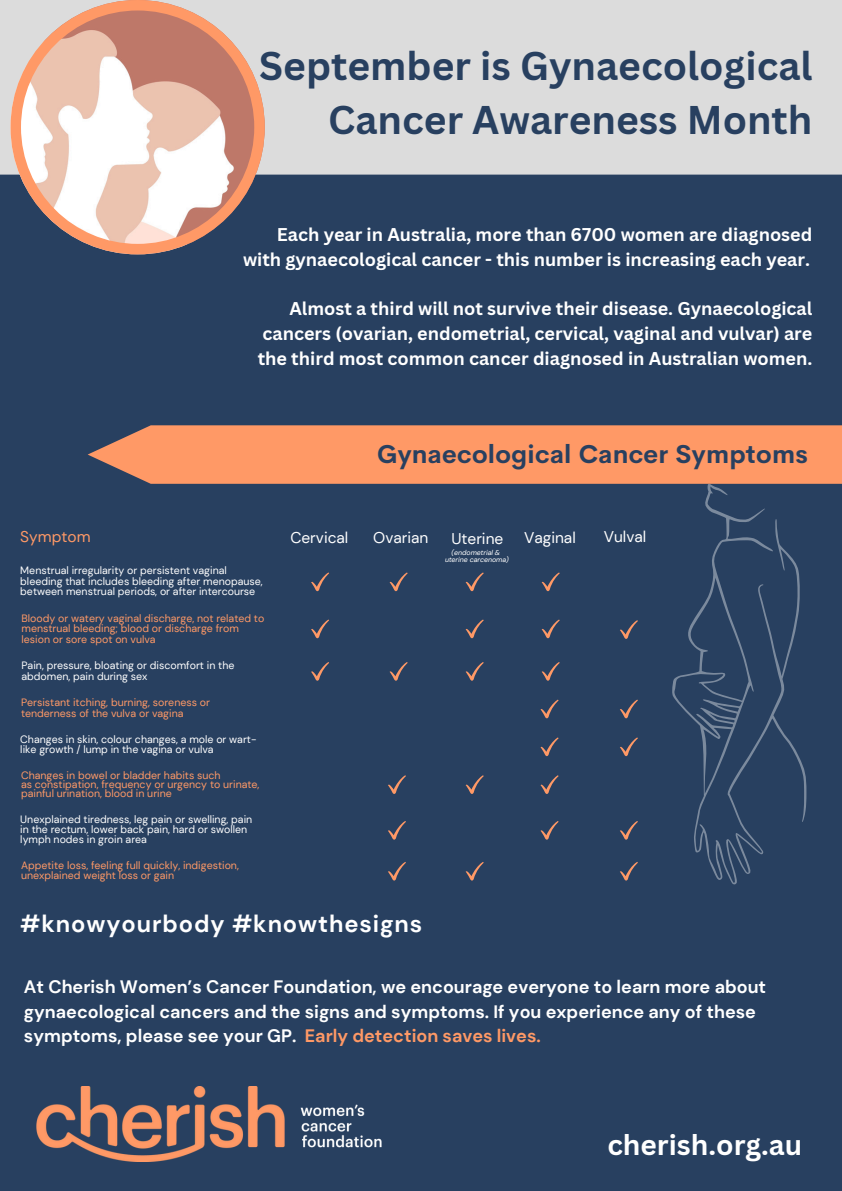
<style>
.page{position:relative;width:842px;height:1191px;background:#fff}
.page>*{position:absolute;margin:0;border:0;box-sizing:border-box;transform-origin:0 0}
.t1{font:700 39px/54px "Canva Sans";color:#284060;text-align:right}
.t2{font:700 28px "Canva Sans";color:#fff}
.t3{font:700 25.4px "Cerebri Sans";letter-spacing:.015em;color:#284060}
.t4{font:700 23.7px "DM Sans";letter-spacing:.04em;color:#fff}
.t5{font:700 18px/24.8px "Canva Sans";color:#fff;text-align:right}
.t6{font:700 18px/24.8px "DM Sans";color:#fff}
.t7{font:15.5px "DM Sans";color:#fff}
.t8{font:15.5px "DM Sans";color:#f96}
.t9{font:10.6px/10.5px "DM Sans";color:#fff}
.t10{font:10.6px/10.5px "DM Sans";color:#f96}
.t11{font:italic 7px "DM Sans";letter-spacing:-.005em;color:#fff}
.s1{color:#f96}
</style>
<div class="page">
<div style="left:0;top:0;width:842px;height:1190px;background:#284060"></div>
<img style="left:36px;top:1086px;width:346px;height:74px">
<svg style="left:672px;top:484px;width:134px;height:400px"></svg>
<svg style="left:311px;top:572px;width:18px;height:19px"></svg>
<svg style="left:311px;top:619px;width:18px;height:19px"></svg>
<svg style="left:311px;top:662px;width:18px;height:18px"></svg>
<svg style="left:390px;top:572px;width:18px;height:19px"></svg>
<svg style="left:390px;top:662px;width:18px;height:18px"></svg>
<svg style="left:388px;top:775px;width:18px;height:18px"></svg>
<svg style="left:388px;top:862px;width:18px;height:18px"></svg>
<svg style="left:466px;top:572px;width:18px;height:19px"></svg>
<svg style="left:466px;top:619px;width:18px;height:19px"></svg>
<svg style="left:466px;top:662px;width:18px;height:18px"></svg>
<svg style="left:466px;top:775px;width:18px;height:18px"></svg>
<svg style="left:466px;top:862px;width:18px;height:18px"></svg>
<svg style="left:542px;top:572px;width:18px;height:19px"></svg>
<svg style="left:542px;top:619px;width:18px;height:19px"></svg>
<svg style="left:542px;top:662px;width:18px;height:18px"></svg>
<svg style="left:540px;top:699px;width:18px;height:19px"></svg>
<svg style="left:540px;top:737px;width:18px;height:19px"></svg>
<svg style="left:540px;top:775px;width:18px;height:18px"></svg>
<svg style="left:620px;top:620px;width:18px;height:18px"></svg>
<svg style="left:620px;top:699px;width:18px;height:19px"></svg>
<svg style="left:620px;top:737px;width:18px;height:19px"></svg>
<svg style="left:388px;top:821px;width:18px;height:18px"></svg>
<svg style="left:540px;top:821px;width:18px;height:18px"></svg>
<svg style="left:620px;top:821px;width:18px;height:18px"></svg>
<svg style="left:620px;top:862px;width:18px;height:18px"></svg>
<svg style="left:88px;top:425px;width:754px;height:59px;background:#f49465"></svg>
<div style="left:0;top:0;width:842px;height:175px;background:#dcdcdc"></div>
<svg style="left:10px;top:0;width:255px;height:254px;background:#d5b5ab"></svg>
<p class="t1" style="left:259px;top:38px;width:555px">September is Gynaecological<br>Cancer Awareness Month</p>
<h5 class="t5" style="left:243px;top:222px;width:571px">Each year in Australia, more than 6700 women are diagnosed with gynaecological cancer - this number is increasing each year.</h5>
<p class="t5" style="left:258px;top:296px;width:556px;text-align:justify;text-indent:32px">Almost a third will not survive their disease. Gynaecological cancers (ovarian, endometrial, cervical, vaginal and vulvar) are the third most common cancer diagnosed in Australian women.</p>
<p class="t3" style="left:377px;top:437px;width:432px">Gynaecological Cancer Symptoms</p>
<h5 class="t8" style="left:20px;top:527px;width:72px">Symptom</h5>
<h6 class="t7" style="left:290px;top:527px;width:60px">Cervical</h6>
<h6 class="t7" style="left:604px;top:527px;width:44px">Vulval</h6>
<p class="t7" style="left:373px;top:528px;width:57px">Ovarian</p>
<h6 class="t7" style="left:451px;top:528px;width:53px">Uterine</h6>
<h6 class="t7" style="left:524px;top:527px;width:53px">Vaginal</h6>
<h6 class="t11" style="left:452px;top:548px;width:50px">(endometrial &amp;</h6>
<h6 class="t11" style="left:445px;top:555px;width:65px">uterine carcenoma)</h6>
<h4 class="t9" style="left:20px;top:565px;width:244px">Menstrual irregularity or persistent vaginal bleeding that includes bleeding after menopause, between menstrual periods, or after intercourse</h4>
<h2 class="t10" style="left:22px;top:613px;width:244px">Bloody or watery vaginal discharge, not related to menstrual bleeding; blood or discharge from lesion or sore spot on vulva</h2>
<h5 class="t9" style="left:22px;top:660px;width:214px">Pain, pressure, bloating or discomfort in the abdomen, pain during sex</h5>
<h5 class="t10" style="left:21px;top:697px;width:190px">Persistant itching, burning, soreness or tenderness of the vulva or vagina</h5>
<h6 class="t9" style="left:20px;top:734px;width:238px">Changes in skin, colour changes, a mole or wart&shy;like growth / lump in the vagina or vulva</h6>
<p class="t10" style="left:21px;top:771px;width:240px;line-height:8.9px">Changes in bowel or bladder habits such<br>as constipation, frequency or urgency to urinate, painful urination, blood in urine</p>
<h6 class="t9" style="left:20px;top:814px;width:233px;line-height:10px">Unexplained tiredness, leg pain or swelling, pain in the rectum, lower back pain, hard or swollen lymph nodes in groin area</h6>
<p class="t10" style="left:21px;top:860px;width:219px;line-height:10px">Appetite loss, feeling full quickly, indigestion, unexplained weight loss or gain</p>
<h4 class="t4" style="left:20px;top:908px;width:403px">#knowyourbody #knowthesigns</h4>
<p class="t6" style="left:24px;top:974px;width:744px">At Cherish Women’s Cancer Foundation, we encourage everyone to learn more about gynaecological cancers and the signs and symptoms. If you experience any of these symptoms, please see your GP. <span class="s1">Early detection saves lives.</span></p>
<p class="t2" style="left:607px;top:1124px;width:196px">cherish.org.au</p>
</div>
